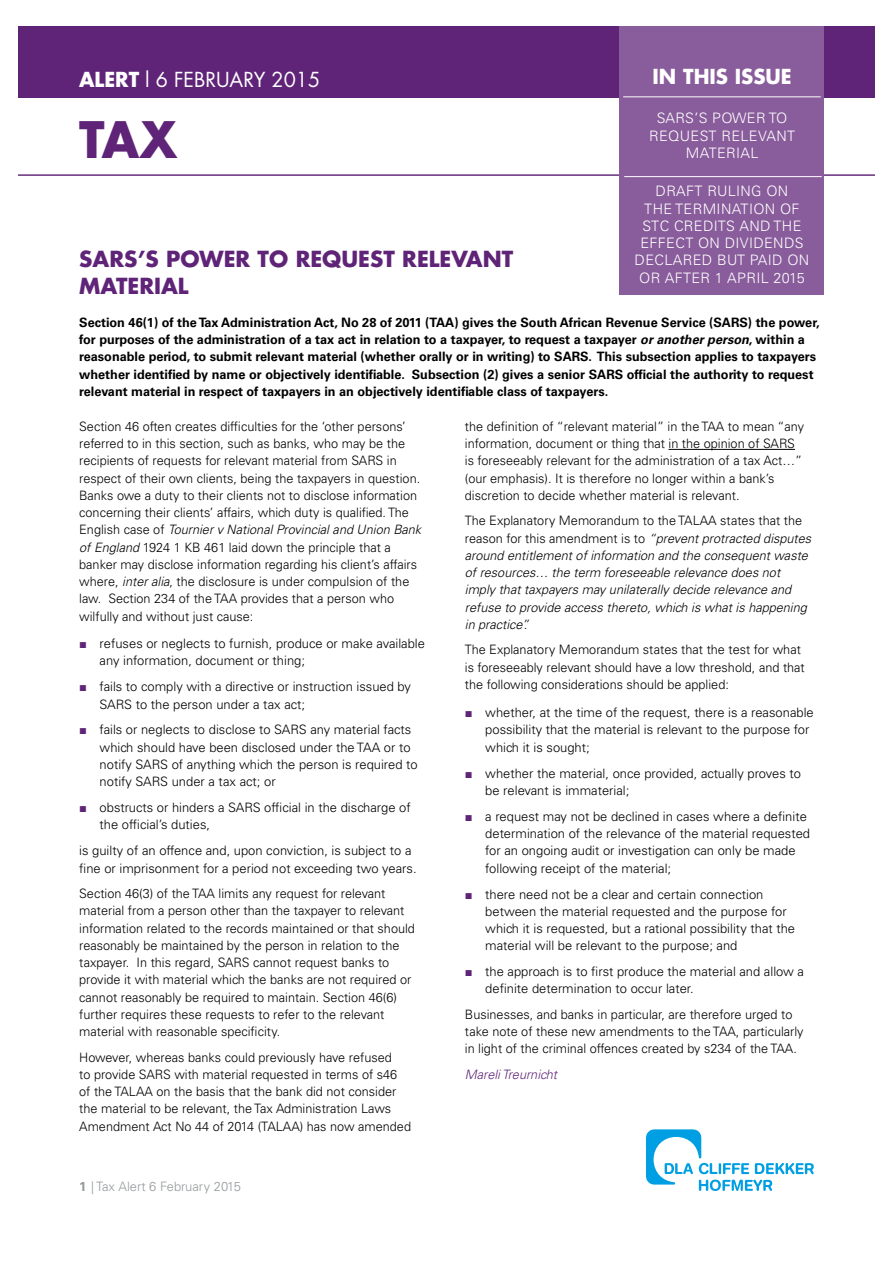
<style>
.page{position:relative;width:893px;height:1263px;background:#fff}
.page>*{position:absolute;margin:0;border:0;box-sizing:border-box;transform-origin:0 0}
.t1{font:700 48.9px "Futura Std";color:#5f2478}
.t2{font:700 21.6px/27.3px "Futura Std";color:#5f2478}
.t3{font:20.1px "Futura Std";color:#fff}
.t4{font:700 20.1px "Futura Std";color:#fff}
.t5{font:300 14.4px/17.2px "Univers LT Std";letter-spacing:.025em;color:#fff;text-align:center}
.t6{font:300 12.9px/17.2px "Univers LT Std";color:#000}
.t7{font:700 12.9px/17.2px "Univers LT Std";color:#000}
.t8{font:italic 300 12.9px/17.2px "Univers LT Std";color:#000}
.t9{font:300 12.9px "Univers LT Std";color:#96999b}
.t10{font:italic 300 12.9px "Univers LT Std";color:#5f2478}
.s1{font-weight:700}
.s2{font-style:italic}
.s3{font-family:"Times New Roman";font-weight:400;color:#5f2478}
.s4{font-style:normal}
</style>
<div class="page">
<div style="left:18px;top:26px;width:856px;height:71px;background:#5f2478"></div>
<svg style="left:646px;top:1129px;width:167px;height:62px"></svg>
<hr style="left:18px;top:174px;width:856px;height:2px;background:#5f2478">
<div style="left:620px;top:26px;width:204px;height:268px;background:#895c9b"></div>
<hr style="left:623px;top:96px;width:197px;height:1px;background:#fff">
<hr style="left:624px;top:176px;width:197px;height:1px;background:#fff">
<hr style="left:668px;top:449px;width:127px;height:1px;background:#000">
<h3 class="t3" style="left:79px;top:70px;width:242px"><span class="s1">ALERT</span> l 6 FEBRUARY 2015</h3>
<h1 class="t1" style="left:79px;top:117px;width:99px">TAX</h1>
<h2 class="t2" style="left:79px;top:246px;width:435px">SARS’S POWER TO REQUEST RELEVANT<br>MATERIAL</h2>
<h3 class="t4" style="left:652px;top:68px;width:141px">IN THIS ISSUE</h3>
<p class="t5" style="left:649px;top:111px;width:147px">SARS’S POWER TO<br>REQUEST RELEVANT<br>MATERIAL</p>
<p class="t5" style="left:634px;top:183px;width:176px">DRAFT RULING ON<br>THE TERMINATION OF<br>STC CREDITS AND THE<br>EFFECT ON DIVIDENDS<br>DECLARED BUT PAID ON<br>OR AFTER 1 APRIL 2015</p>
<p class="t7" style="left:79px;top:314px;width:741px">Section 46(1) of the Tax Administration Act, No 28 of 2011 (TAA) gives the South African Revenue Service (SARS) the power, for purposes of the administration of a tax act in relation to a taxpayer, to request a taxpayer <span class="s2">or another person</span>, within a reasonable period, to submit relevant material (whether orally or in writing) to SARS. This subsection applies to taxpayers whether identified by name or objectively identifiable. Subsection (2) gives a senior SARS official the authority to request relevant material in respect of taxpayers in an objectively identifiable class of taxpayers.</p>
<p class="t6" style="left:79px;top:418px;width:343px">Section 46 often creates difficulties for the ‘other persons’ referred to in this section, such as banks, who may be the recipients of requests for relevant material from SARS in respect of their own clients, being the taxpayers in question.<br>Banks owe a duty to their clients not to disclose information concerning their clients’ affairs, which duty is qualified. The English case of <span class="s2">Tournier v National Provincial and Union Bank of England</span> 1924 1 KB 461 laid down the principle that a banker may disclose information regarding his client’s affairs where, <span class="s2">inter alia</span>, the disclosure is under compulsion of the law. Section 234 of the TAA provides that a person who wilfully and without just cause:</p>
<p class="t6" style="left:100px;top:636px;width:327px;text-indent:-20px"><span class="s3">■</span> refuses or neglects to furnish, produce or make available any information, document or thing;</p>
<p class="t6" style="left:100px;top:679px;width:313px;text-indent:-20px"><span class="s3">■</span> fails to comply with a directive or instruction issued by<br>SARS to the person under a tax act;</p>
<p class="t6" style="left:100px;top:722px;width:320px;text-indent:-20px"><span class="s3">■</span> fails or neglects to disclose to SARS any material facts which should have been disclosed under the TAA or to notify SARS of anything which the person is required to notify SARS under a tax act; or</p>
<p class="t6" style="left:100px;top:800px;width:312px;text-indent:-20px"><span class="s3">■</span> obstructs or hinders a SARS official in the discharge of the official’s duties,</p>
<p class="t6" style="left:79px;top:843px;width:339px">is guilty of an offence and, upon conviction, is subject to a fine or imprisonment for a period not exceeding two years.</p>
<p class="t6" style="left:79px;top:886px;width:337px">Section 46(3) of the TAA limits any request for relevant material from a person other than the taxpayer to relevant information related to the records maintained or that should reasonably be maintained by the person in relation to the taxpayer. In this regard, SARS cannot request banks to provide it with material which the banks are not required or cannot reasonably be required to maintain. Section 46(6) further requires these requests to refer to the relevant material with reasonable specificity.</p>
<p class="t6" style="left:79px;top:1049px;width:333px">However, whereas banks could previously have refused<br>to provide SARS with material requested in terms of s46 of the TALAA on the basis that the bank did not consider the material to be relevant, the Tax Administration Laws Amendment Act No 44 of 2014 (TALAA) has now amended</p>
<p class="t9" style="left:79px;top:1180px;width:163px"><span class="s1">1</span> | Tax Alert 6 February 2015</p>
<p class="t6" style="left:465px;top:418px;width:340px">the definition of “relevant material” in the TAA to mean “any information, document or thing that in the opinion of SARS is foreseeably relevant for the administration of a tax Act…” (our emphasis). It is therefore no longer within a bank’s discretion to decide whether material is relevant.</p>
<p class="t8" style="left:465px;top:513px;width:348px"><span class="s4">The Explanatory Memorandum to the TALAA states that the reason for this amendment is to</span> “prevent protracted disputes around entitlement of information and the consequent waste of resources… the term foreseeable relevance does not imply that taxpayers may unilaterally decide relevance and refuse to provide access thereto, which is what is happening in practice”.</p>
<p class="t6" style="left:465px;top:642px;width:341px">The Explanatory Memorandum states that the test for what is foreseeably relevant should have a low threshold, and that the following considerations should be applied:</p>
<p class="t6" style="left:485px;top:705px;width:330px;text-indent:-20px"><span class="s3">■</span> whether, at the time of the request, there is a reasonable possibility that the material is relevant to the purpose for which it is sought;</p>
<p class="t6" style="left:485px;top:765px;width:317px;text-indent:-20px"><span class="s3">■</span> whether the material, once provided, actually proves to be relevant is immaterial;</p>
<p class="t6" style="left:485px;top:808px;width:326px;text-indent:-20px"><span class="s3">■</span> a request may not be declined in cases where a definite determination of the relevance of the material requested for an ongoing audit or investigation can only be made following receipt of the material;</p>
<p class="t6" style="left:485px;top:886px;width:311px;text-indent:-20px"><span class="s3">■</span> there need not be a clear and certain connection between the material requested and the purpose for which it is requested, but a rational possibility that the material will be relevant to the purpose; and</p>
<p class="t6" style="left:485px;top:964px;width:320px;text-indent:-20px"><span class="s3">■</span> the approach is to first produce the material and allow a definite determination to occur later.</p>
<p class="t6" style="left:465px;top:1006px;width:340px">Businesses, and banks in particular, are therefore urged to take note of these new amendments to the TAA, particularly in light of the criminal offences created by s234 of the TAA.</p>
<p class="t10" style="left:465px;top:1068px;width:94px">Mareli Treurnicht</p>
</div>
